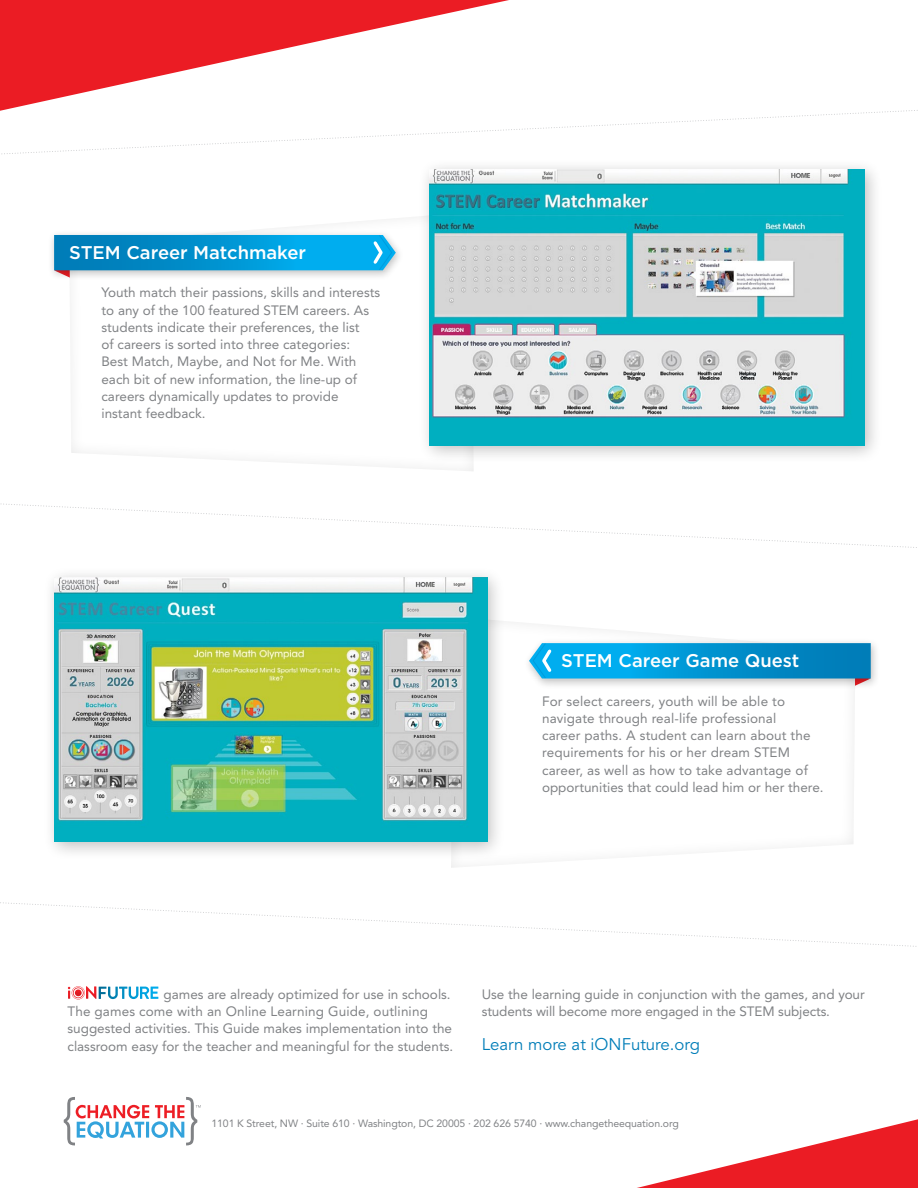
<style>
.page{position:relative;width:918px;height:1188px;background:#fff}
.page>*{position:absolute;margin:0;border:0;box-sizing:border-box;transform-origin:0 0}
.t1{font:500 18.3px "Gotham";color:#fff}
.t2{font:16.8px "Avenir";color:#007db8}
.t3{font:13.5px/17.2px "Avenir";color:#808285}
.t4{font:10.5px "Avenir";letter-spacing:-.01em;color:#808285}
.s1{font-weight:500;color:#fff}
</style>
<div class="page">
<svg style="left:1px;top:110px;width:917px;height:45px"></svg>
<svg style="left:0;top:503px;width:917px;height:45px"></svg>
<svg style="left:0;top:902px;width:917px;height:45px"></svg>
<div style="left:47px;top:229px;width:358px;height:52px;background:#fbfbfb"></div>
<div style="left:523px;top:637px;width:357px;height:52px;background:#000;opacity:.25"></div>
<svg style="left:54px;top:234px;width:342px;height:44px;background:#32a6d7"></svg>
<svg style="left:529px;top:642px;width:342px;height:45px;background:#36a8d8"></svg>
<svg style="left:0;top:0;width:583px;height:150px"></svg>
<svg style="left:637px;top:1119px;width:281px;height:69px"></svg>
<div style="left:417px;top:158px;width:466px;height:306px;background:#000;opacity:.25"></div>
<img style="left:430px;top:169px;width:435px;height:276px">
<div style="left:42px;top:566px;width:464px;height:295px;background:#000;opacity:.25"></div>
<img style="left:55px;top:577px;width:433px;height:265px">
<svg style="left:68px;top:986px;width:90px;height:13px"></svg>
<svg style="left:64px;top:1097px;width:137px;height:48px"></svg>
<h1 class="t1" style="left:69px;top:242px;width:239px">STEM Career Matchmaker</h1>
<p class="t3" style="left:101px;top:284px;width:280px">Youth match their passions, skills and interests to any of the 100 featured STEM careers. As students indicate their preferences, the list<br>of careers is sorted into three categories:<br>Best Match, Maybe, and Not for Me. With each bit of new information, the line-up of careers dynamically updates to provide instant feedback.</p>
<h1 class="t1" style="left:561px;top:650px;width:240px">STEM Career Game Quest</h1>
<p class="t3" style="left:542px;top:692px;width:283px">For select careers, youth will be able to navigate through real-life professional<br>career paths. A student can learn about the requirements for his or her dream STEM career, as well as how to take advantage of opportunities that could lead him or her there.</p>
<p class="t3" style="left:68px;top:986px;width:387px"><span class="s1">IONFUTURE</span> games are already optimized for use in schools.<br>The games come with an Online Learning Guide, outlining suggested activities. This Guide makes implementation into the classroom easy for the teacher and meaningful for the students.</p>
<p class="t3" style="left:482px;top:986px;width:385px">Use the learning guide in conjunction with the games, and your students will become more engaged in the STEM subjects.</p>
<p class="t2" style="left:482px;top:1035px;width:220px">Learn more at iONFuture.org</p>
<p class="t4" style="left:212px;top:1117px;width:469px">1101 K Street, NW · Suite 610 · Washington, DC 20005 · 202 626 5740 · www.changetheequation.org</p>
</div>
